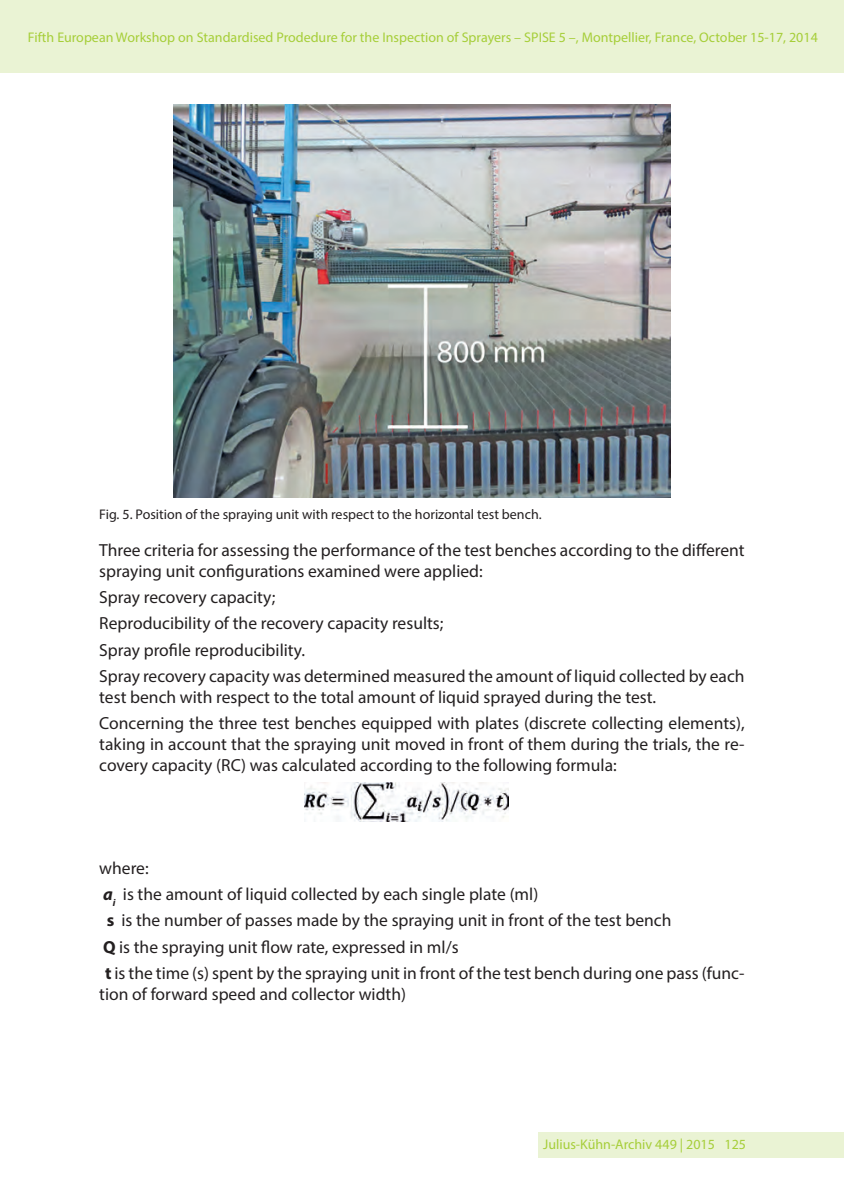
<style>
.page{position:relative;width:844px;height:1191px;background:#fff}
.page>*{position:absolute;margin:0;border:0;box-sizing:border-box;transform-origin:0 0}
.t1{font:17.5px/26.2px "Myriad Pro";color:#231f20}
.t2{font:14px "Myriad Pro";color:#a6ce39}
.t3{font:14px "Myriad Pro";color:#231f20}
.s1{font-weight:700;font-style:italic}
.s2{font-weight:700}
</style>
<div class="page">
<div style="left:0;top:0;width:843px;height:72px;background:#eaf3d4"></div>
<div style="left:538px;top:1132px;width:305px;height:25px;background:#eaf3d4"></div>
<img style="left:174px;top:104px;width:496px;height:393px">
<img style="left:304px;top:782px;width:204px;height:39px">
<p class="t2" style="left:28px;top:29px;width:791px">Fifth European Workshop on Standardised Prodedure for the Inspection of Sprayers – SPISE 5 –, Montpellier, France, October 15-17, 2014</p>
<p class="t3" style="left:99px;top:506px;width:444px">Fig. 5. Position of the spraying unit with respect to the horizontal test bench.</p>
<p class="t1" style="left:99px;top:539px;width:646px;line-height:21px">Three criteria for assessing the performance of the test benches according to the different spraying unit configurations examined were applied:</p>
<p class="t1" style="left:99px;top:584px;width:646px">Spray recovery capacity;<br>Reproducibility of the recovery capacity results;<br>Spray profile reproducibility.<br>Spray recovery capacity was determined measured the amount of liquid collected by each</p>
<p class="t1" style="left:99px;top:683px;width:646px">test bench with respect to the total amount of liquid sprayed during the test.<br>Concerning the three test benches equipped with plates (discrete collecting elements),</p>
<p class="t1" style="left:99px;top:733px;width:646px;line-height:21px">taking in account that the spraying unit moved in front of them during the trials, the re&shy;covery capacity (RC) was calculated according to the following formula:</p>
<p class="t1" style="left:99px;top:854px;width:646px">where:<br><span class="s1">a</span><sub>i</sub> is the amount of liquid collected by each single plate (ml)<br><span class="s2">s</span> is the number of passes made by the spraying unit in front of the test bench<br><span class="s2">Q</span> is the spraying unit flow rate, expressed in ml/s<br><span class="s2">t</span> is the time (s) spent by the spraying unit in front of the test bench during one pass (func-</p>
<p class="t1" style="left:99px;top:980px;width:308px">tion of forward speed and collector width)</p>
<p class="t2" style="left:543px;top:1136px;width:173px">Julius-Kühn-Archiv 449 | 2015</p>
<p class="t2" style="left:724px;top:1135px;width:23px">125</p>
</div>
